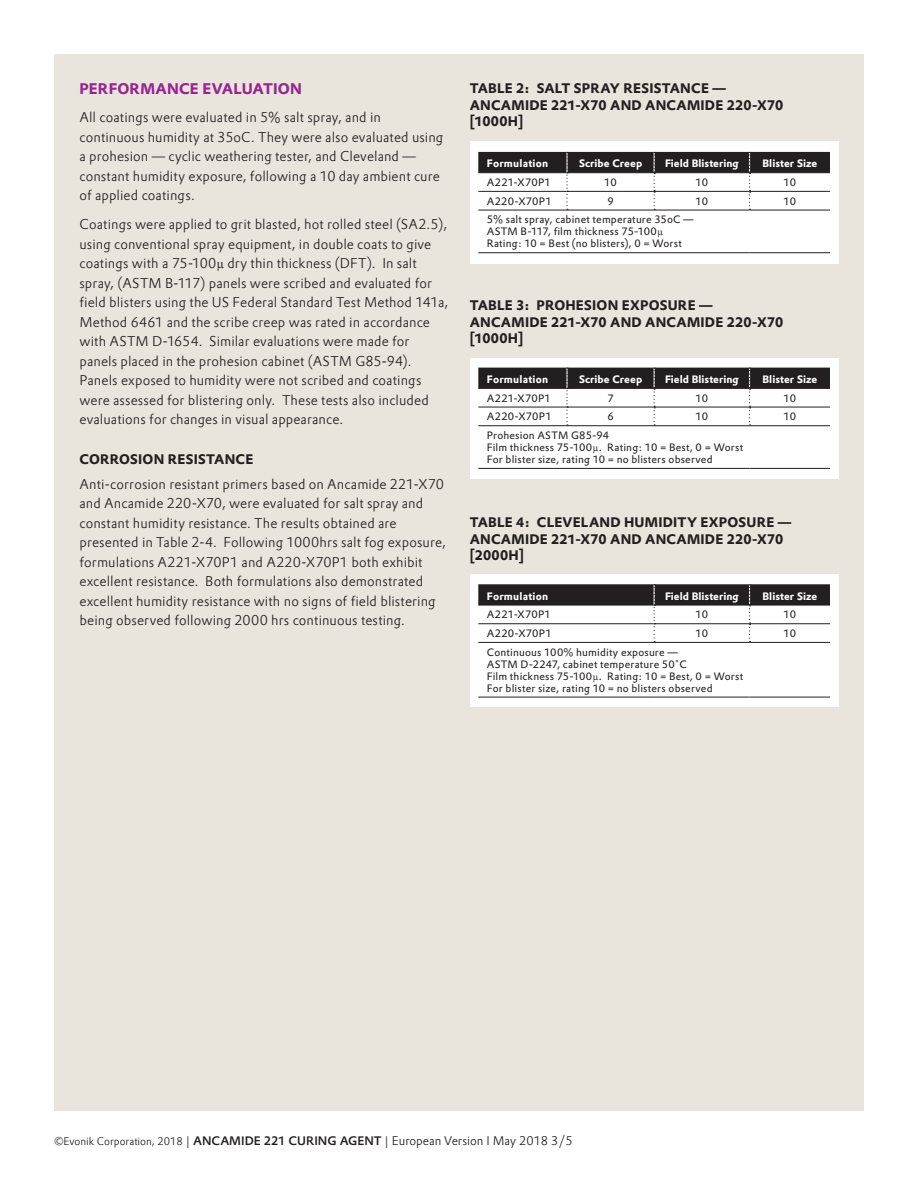
<style>
.page{position:relative;width:918px;height:1188px;background:#fff}
.page>*{position:absolute;margin:0;border:0;box-sizing:border-box;transform-origin:0 0}
.Subhead_Prokyon_10{font:700 15px "Evonik Prokyon";letter-spacing:.01em;color:#95268f}
.Text_Column_Prokyon{font:300 13.5px/19.5px "Evonik Prokyon";letter-spacing:.01em;color:#231f20}
.Table_head_Prokyon_9{font:700 13.5px/16.5px "Evonik Prokyon";letter-spacing:.015em;color:#231f20}
.t1{font:300 12px "Evonik Prokyon";color:#231f20}
.t2{font:10.5px/12px "Evonik Prokyon";letter-spacing:.02em;color:#231f20}
.t3{font:700 10.5px "Evonik Prokyon";color:#fff}
.t4{font:700 10.5px "Evonik Prokyon";letter-spacing:.02em;color:#fff}
.s1{font-size:10.5px}
.s2{font-weight:500}
</style>
<div class="page">
<div style="left:54px;top:54px;width:810px;height:1056px;background:#e9e5dd"></div>
<div style="left:470px;top:141px;width:368px;height:123px;background:#fff"></div>
<hr style="left:478px;top:210px;width:89px;height:1px;background:#231f20">
<hr style="left:478px;top:252px;width:89px;height:1px;background:#231f20">
<hr style="left:567px;top:252px;width:87px;height:1px;background:#231f20">
<hr style="left:654px;top:252px;width:96px;height:1px;background:#231f20">
<hr style="left:750px;top:252px;width:80px;height:1px;background:#231f20">
<hr style="left:567px;top:210px;width:87px;height:1px;background:#231f20">
<hr style="left:654px;top:210px;width:96px;height:1px;background:#231f20">
<hr style="left:750px;top:210px;width:80px;height:1px;background:#231f20">
<svg style="left:478px;top:152px;width:352px;height:58px"></svg>
<div style="left:470px;top:358px;width:368px;height:120px;background:#fff"></div>
<hr style="left:478px;top:468px;width:89px;height:1px;background:#231f20">
<hr style="left:567px;top:468px;width:87px;height:1px;background:#231f20">
<hr style="left:654px;top:468px;width:96px;height:1px;background:#231f20">
<hr style="left:750px;top:468px;width:80px;height:1px;background:#231f20">
<svg style="left:478px;top:368px;width:352px;height:58px"></svg>
<div style="left:470px;top:575px;width:368px;height:132px;background:#fff"></div>
<hr style="left:478px;top:642px;width:176px;height:1px;background:#231f20">
<hr style="left:478px;top:697px;width:176px;height:1px;background:#231f20">
<hr style="left:654px;top:697px;width:96px;height:1px;background:#231f20">
<hr style="left:750px;top:697px;width:80px;height:1px;background:#231f20">
<hr style="left:654px;top:642px;width:96px;height:1px;background:#231f20">
<hr style="left:750px;top:642px;width:80px;height:1px;background:#231f20">
<svg style="left:478px;top:584px;width:352px;height:58px"></svg>
<p class="Subhead_Prokyon_10" style="left:80px;top:77px;width:224px">PERFORMANCE EVALUATION</p>
<p class="Text_Column_Prokyon" style="left:80px;top:107px;width:365px">All coatings were evaluated in 5% salt spray, and in continuous humidity at 35oC. They were also evaluated using a prohesion — cyclic weathering tester, and Cleveland — constant humidity exposure, following a 10 day ambient cure of applied coatings.</p>
<p class="Text_Column_Prokyon" style="left:80px;top:214px;width:370px">Coatings were applied to grit blasted, hot rolled steel (SA2.5), using conventional spray equipment, in double coats to give coatings with a 75-100µ dry thin thickness (DFT). In salt spray, (ASTM B-117) panels were scribed and evaluated for field blisters using the US Federal Standard Test Method 141a, Method 6461 and the scribe creep was rated in accordance with ASTM D-1654. Similar evaluations were made for panels placed in the prohesion cabinet (ASTM G85-94).<br>Panels exposed to humidity were not scribed and coatings were assessed for blistering only. These tests also included evaluations for changes in visual appearance.</p>
<p class="Table_head_Prokyon_9" style="left:80px;top:450px;width:175px">CORROSION RESISTANCE</p>
<p class="Text_Column_Prokyon" style="left:80px;top:473px;width:368px">Anti-corrosion resistant primers based on Ancamide 221-X70 and Ancamide 220-X70, were evaluated for salt spray and constant humidity resistance. The results obtained are presented in Table 2-4. Following 1000hrs salt fog exposure, formulations A221-X70P1 and A220-X70P1 both exhibit excellent resistance. Both formulations also demonstrated excellent humidity resistance with no signs of field blistering being observed following 2000 hrs continuous testing.</p>
<p class="Table_head_Prokyon_9" style="left:470px;top:79px;width:315px">TABLE 2: SALT SPRAY RESISTANCE —<br>ANCAMIDE 221-X70 AND ANCAMIDE 220-X70 [1000H]</p>
<p class="t4" style="left:487px;top:155px;width:63px">Formulation</p>
<p class="t3" style="left:579px;top:155px;width:65px">Scribe Creep</p>
<p class="t3" style="left:665px;top:155px;width:75px">Field Blistering</p>
<p class="t3" style="left:762px;top:155px;width:56px">Blister Size</p>
<p class="t2" style="left:487px;top:176px;width:66px">A221-X70P1</p>
<p class="t2" style="left:604px;top:176px;width:14px">10</p>
<p class="t2" style="left:695px;top:176px;width:14px">10</p>
<p class="t2" style="left:783px;top:176px;width:14px">10</p>
<p class="t2" style="left:487px;top:194px;width:66px">A220-X70P1</p>
<p class="t2" style="left:607px;top:194px;width:8px">9</p>
<p class="t2" style="left:695px;top:194px;width:14px">10</p>
<p class="t2" style="left:783px;top:194px;width:14px">10</p>
<p class="t2" style="left:487px;top:213px;width:208px">5% salt spray, cabinet temperature 35oC —<br>ASTM B-117, film thickness 75-100µ<br>Rating: 10 = Best (no blisters), 0 = Worst</p>
<p class="Table_head_Prokyon_9" style="left:470px;top:296px;width:315px">TABLE 3: PROHESION EXPOSURE —<br>ANCAMIDE 221-X70 AND ANCAMIDE 220-X70 [1000H]</p>
<p class="t4" style="left:487px;top:371px;width:63px">Formulation</p>
<p class="t3" style="left:579px;top:371px;width:65px">Scribe Creep</p>
<p class="t3" style="left:665px;top:371px;width:75px">Field Blistering</p>
<p class="t3" style="left:762px;top:371px;width:56px">Blister Size</p>
<p class="t2" style="left:487px;top:391px;width:66px">A221-X70P1</p>
<p class="t2" style="left:607px;top:391px;width:8px">7</p>
<p class="t2" style="left:695px;top:391px;width:14px">10</p>
<p class="t2" style="left:783px;top:391px;width:14px">10</p>
<p class="t2" style="left:487px;top:410px;width:66px">A220-X70P1</p>
<p class="t2" style="left:607px;top:410px;width:8px">6</p>
<p class="t2" style="left:695px;top:410px;width:14px">10</p>
<p class="t2" style="left:783px;top:410px;width:14px">10</p>
<p class="t2" style="left:487px;top:429px;width:258px">Prohesion ASTM G85-94<br>Film thickness 75-100µ. Rating: 10 = Best, 0 = Worst<br>For blister size, rating 10 = no blisters observed</p>
<p class="Table_head_Prokyon_9" style="left:470px;top:513px;width:323px">TABLE 4: CLEVELAND HUMIDITY EXPOSURE —<br>ANCAMIDE 221-X70 AND ANCAMIDE 220-X70 [2000H]</p>
<p class="t4" style="left:487px;top:587px;width:63px">Formulation</p>
<p class="t3" style="left:665px;top:587px;width:75px">Field Blistering</p>
<p class="t3" style="left:762px;top:587px;width:56px">Blister Size</p>
<p class="t2" style="left:487px;top:608px;width:66px">A221-X70P1</p>
<p class="t2" style="left:695px;top:608px;width:14px">10</p>
<p class="t2" style="left:783px;top:608px;width:14px">10</p>
<p class="t2" style="left:487px;top:627px;width:66px">A220-X70P1</p>
<p class="t2" style="left:695px;top:627px;width:14px">10</p>
<p class="t2" style="left:783px;top:627px;width:14px">10</p>
<p class="t2" style="left:487px;top:645px;width:258px">Continuous 100% humidity exposure —<br>ASTM D-2247, cabinet temperature 50˚C<br>Film thickness 75-100µ. Rating: 10 = Best, 0 = Worst For blister size, rating 10 = no blisters observed</p>
<p class="t1" style="left:54px;top:1132px;width:520px"><span class="s1">©Evonik Corporation, 2018</span> | <span class="s2">ANCAMIDE 221 CURING AGENT</span> | European Version I May 2018 3/5</p>
</div>
